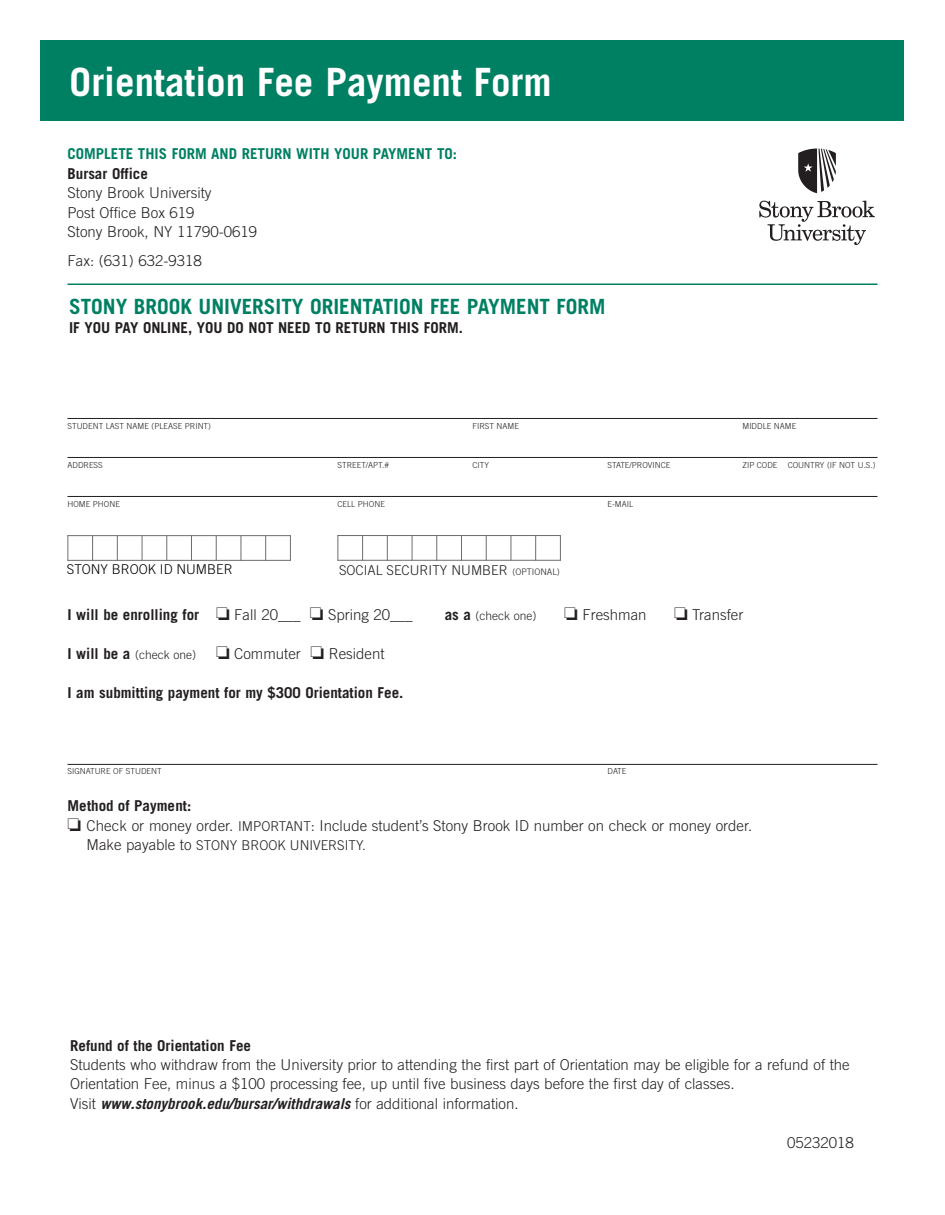
<style>
.page{position:relative;width:945px;height:1215px;background:#fff}
.page>*{position:absolute;margin:0;border:0;box-sizing:border-box;transform-origin:0 0}
.t1{font:700 39px "Trade Gothic LT Std";color:#fff}
.t2{font:700 21px "Trade Gothic LT Std";color:#008063}
.t3{font:300 15px/19.5px "Trade Gothic LT Std";color:#231f20}
.t4{font:700 15px "Trade Gothic LT Std";color:#231f20}
.t5{font:700 15px "Trade Gothic LT Std";color:#008063}
.t6{font:300 13.5px "Trade Gothic LT Std";color:#231f20}
.t7{font:300 13.5px "Trade Gothic";color:#000}
.t8{font:300 12px "Trade Gothic LT Std";color:#231f20}
.t9{font:300 8.25px "Trade Gothic LT Std";color:#231f20}
.s1{font-size:9px}
.s2{font-weight:700}
.s3{font-weight:700;font-size:15px}
.s4{font-size:12px}
.s5{font-size:13.5px}
.s6{font-size:15px}
.s7{font-weight:700;font-style:italic}
</style>
<div class="page">
<div style="left:40px;top:40px;width:864px;height:82px;background:#008063"></div>
<hr style="left:68px;top:284px;width:810px;height:1px;background:#008063">
<svg style="left:759px;top:201px;width:116px;height:44px"></svg>
<svg style="left:798px;top:149px;width:38px;height:44px"></svg>
<svg style="left:68px;top:536px;width:1px;height:24px"></svg>
<svg style="left:92px;top:536px;width:1px;height:24px"></svg>
<svg style="left:117px;top:536px;width:1px;height:24px"></svg>
<svg style="left:142px;top:536px;width:1px;height:24px"></svg>
<svg style="left:166px;top:536px;width:1px;height:24px"></svg>
<svg style="left:191px;top:536px;width:1px;height:24px"></svg>
<svg style="left:216px;top:536px;width:1px;height:24px"></svg>
<svg style="left:241px;top:536px;width:1px;height:24px"></svg>
<svg style="left:265px;top:536px;width:1px;height:24px"></svg>
<svg style="left:290px;top:536px;width:1px;height:24px"></svg>
<hr style="left:68px;top:535px;width:223px;height:1px;background:#6c6d70">
<hr style="left:68px;top:560px;width:223px;height:1px;background:#6c6d70">
<svg style="left:338px;top:536px;width:1px;height:24px"></svg>
<svg style="left:362px;top:536px;width:1px;height:24px"></svg>
<svg style="left:387px;top:536px;width:1px;height:24px"></svg>
<svg style="left:412px;top:536px;width:1px;height:24px"></svg>
<svg style="left:436px;top:536px;width:1px;height:24px"></svg>
<svg style="left:461px;top:536px;width:1px;height:24px"></svg>
<svg style="left:486px;top:536px;width:1px;height:24px"></svg>
<svg style="left:511px;top:536px;width:1px;height:24px"></svg>
<svg style="left:535px;top:536px;width:1px;height:24px"></svg>
<svg style="left:560px;top:536px;width:1px;height:24px"></svg>
<hr style="left:338px;top:535px;width:223px;height:1px;background:#6c6d70">
<hr style="left:338px;top:560px;width:223px;height:1px;background:#6c6d70">
<hr style="left:68px;top:764px;width:810px;height:1px;background:#231f20">
<hr style="left:68px;top:418px;width:810px;height:1px;background:#231f20">
<hr style="left:68px;top:457px;width:810px;height:1px;background:#231f20">
<hr style="left:68px;top:496px;width:810px;height:1px;background:#231f20">
<h1 class="t1" style="left:70px;top:67px;width:484px">Orientation Fee Payment Form</h1>
<p class="t5" style="left:68px;top:148px;width:391px">COMPLETE THIS FORM AND RETURN WITH YOUR PAYMENT TO:</p>
<p class="t4" style="left:68px;top:168px;width:82px">Bursar Office</p>
<p class="t3" style="left:68px;top:185px;width:191px">Stony Brook University<br>Post Office Box 619<br>Stony Brook, NY 11790-0619</p>
<p class="t3" style="left:68px;top:252px;width:136px">Fax: (631) 632-9318</p>
<h2 class="t2" style="left:69px;top:298px;width:538px">STONY BROOK UNIVERSITY ORIENTATION FEE PAYMENT FORM</h2>
<p class="t4" style="left:69px;top:322px;width:396px">IF YOU PAY ONLINE, YOU DO NOT NEED TO RETURN THIS FORM.</p>
<p class="t9" style="left:68px;top:423px;width:145px">STUDENT LAST NAME (PLEASE PRINT)</p>
<p class="t9" style="left:473px;top:423px;width:48px">FIRST NAME</p>
<p class="t9" style="left:742px;top:423px;width:55px">MIDDLE NAME</p>
<p class="t9" style="left:68px;top:462px;width:37px">ADDRESS</p>
<p class="t9" style="left:337px;top:462px;width:53px">STREET/APT.#</p>
<p class="t9" style="left:473px;top:462px;width:18px">CITY</p>
<p class="t9" style="left:608px;top:462px;width:64px">STATE/PROVINCE</p>
<p class="t9" style="left:743px;top:462px;width:135px">ZIP CODE COUNTRY (IF NOT U.S.)</p>
<p class="t9" style="left:68px;top:501px;width:54px">HOME PHONE</p>
<p class="t9" style="left:337px;top:501px;width:49px">CELL PHONE</p>
<p class="t9" style="left:607px;top:501px;width:27px">E-MAIL</p>
<p class="t7" style="left:67px;top:561px;width:167px">STONY BROOK ID NUMBER</p>
<p class="t6" style="left:339px;top:565px;width:222px">SOCIAL SECURITY NUMBER <span class="s1">(OPTIONAL)</span></p>
<p class="t3" style="left:68px;top:607px;width:347px"><span class="s2">I will be enrolling for</span> ❏ Fall 20___ ❏ Spring 20___</p>
<p class="t8" style="left:445px;top:612px;width:93px"><span class="s3">as a</span> (check one)</p>
<p class="t3" style="left:564px;top:607px;width:84px">❏ Freshman</p>
<p class="t3" style="left:674px;top:607px;width:71px">❏ Transfer</p>
<p class="t3" style="left:67px;top:646px;width:319px"><span class="s2">I will be a</span> <span class="s4">(check one)</span> ❏ Commuter ❏ Resident</p>
<p class="t4" style="left:68px;top:688px;width:337px">I am submitting payment for my $300 Orientation Fee.</p>
<p class="t9" style="left:68px;top:768px;width:96px">SIGNATURE OF STUDENT</p>
<p class="t9" style="left:608px;top:768px;width:20px">DATE</p>
<p class="t3" style="left:67px;top:797px;width:686px;line-height:20px"><span class="s2">Method of Payment:<br></span>❏ Check or money order. <span class="s5">IMPORTANT</span>: Include student’s Stony Brook ID number on check or money order.</p>
<p class="t6" style="left:87px;top:840px;width:281px"><span class="s6">Make payable to</span> STONY BROOK UNIVERSITY.</p>
<p class="t4" style="left:70px;top:1040px;width:182px">Refund of the Orientation Fee</p>
<p class="t3" style="left:70px;top:1056px;width:781px">Students who withdraw from the University prior to attending the first part of Orientation may be eligible for a refund of the<br>Orientation Fee, minus a $100 processing fee, up until five business days before the first day of classes.<br>Visit <span class="s7">www.stonybrook.edu/bursar/withdrawals</span> for additional information.</p>
<p class="t3" style="left:787px;top:1133px;width:68px">05232018</p>
</div>
